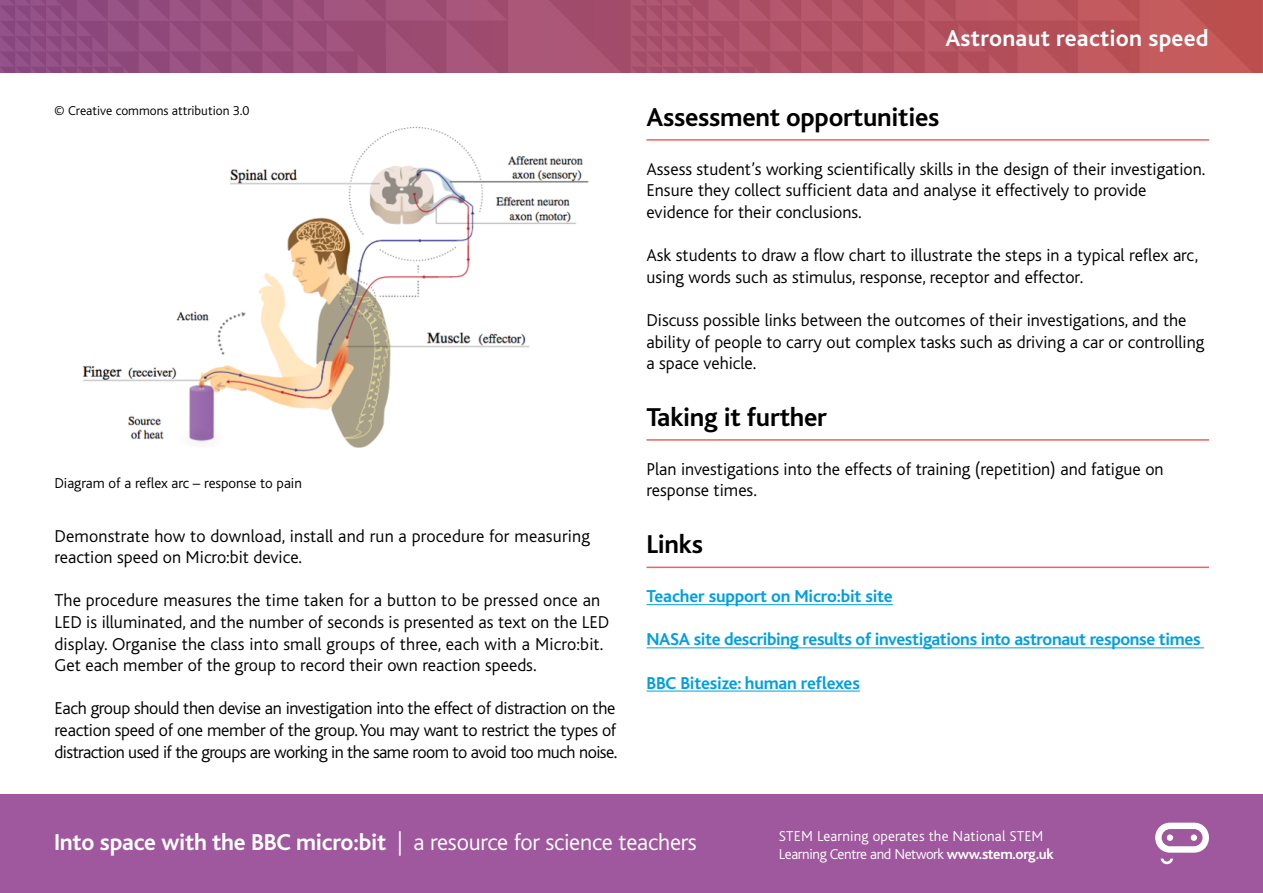
<style>
.page{position:relative;width:1263px;height:893px;background:#fff}
.page>*{position:absolute;margin:0;border:0;box-sizing:border-box;transform-origin:0 0}
.t1{font:700 27px "Bliss";letter-spacing:-.01em;color:#000}
.t2{font:700 24px "Bliss";letter-spacing:-.01em;color:#fff}
.t3{font:700 24px "Bliss";letter-spacing:.01em;color:#fff}
.t4{font:300 18px/21.6px "Bliss";color:#000}
.t5{font:700 18px "Bliss";letter-spacing:-.02em;color:#009fe3}
.t6{font:300 15px/18px "Bliss";letter-spacing:.01em;color:#fff}
.t7{font:300 15px "Bliss";color:#000}
.t8{font:300 13.5px "Bliss";color:#000}
.s1{font-weight:300}
.s2{font-weight:700}
</style>
<div class="page">
<svg style="left:0;top:0;width:1263px;height:73px;background:#a8516d"></svg>
<img style="left:82px;top:126px;width:507px;height:322px">
<hr style="left:646px;top:139px;width:563px;height:2px;background:#ec635f">
<hr style="left:646px;top:439px;width:563px;height:2px;background:#ec635f">
<hr style="left:646px;top:567px;width:563px;height:1px;background:#ec635f">
<hr style="left:646px;top:604px;width:247px;height:1px;background:#009fe3">
<hr style="left:646px;top:648px;width:558px;height:1px;background:#009fe3">
<hr style="left:646px;top:691px;width:214px;height:1px;background:#009fe3">
<div style="left:0;top:794px;width:1263px;height:99px;background:#9f579e"></div>
<svg style="left:1155px;top:823px;width:54px;height:41px"></svg>
<div style="left:1167px;top:834px;width:6px;height:7px;background:#fff;border-radius:50%"></div>
<p class="t8" style="left:54px;top:104px;width:197px">© Creative commons attribution 3.0</p>
<p class="t7" style="left:54px;top:475px;width:249px">Diagram of a reflex arc – response to pain</p>
<p class="t4" style="left:54px;top:525px;width:537px">Demonstrate how to download, install and run a procedure for measuring reaction speed on Micro:bit device.</p>
<p class="t4" style="left:54px;top:590px;width:556px">The procedure measures the time taken for a button to be pressed once an LED is illuminated, and the number of seconds is presented as text on the LED display. Organise the class into small groups of three, each with a Micro:bit.<br>Get each member of the group to record their own reaction speeds.</p>
<p class="t4" style="left:54px;top:698px;width:564px;text-align:justify">Each group should then devise an investigation into the effect of distraction on the reaction speed of one member of the group. You may want to restrict the types of distraction used if the groups are working in the same room to avoid too much noise.</p>
<h2 class="t3" style="left:945px;top:26px;width:265px">Astronaut reaction speed</h2>
<h1 class="t1" style="left:646px;top:103px;width:295px">Assessment opportunities</h1>
<p class="t4" style="left:646px;top:158px;width:560px">Assess student’s working scientifically skills in the design of their investigation.<br>Ensure they collect sufficient data and analyse it effectively to provide evidence for their conclusions.</p>
<p class="t4" style="left:646px;top:245px;width:553px">Ask students to draw a flow chart to illustrate the steps in a typical reflex arc, using words such as stimulus, response, receptor and effector.</p>
<p class="t4" style="left:646px;top:310px;width:559px">Discuss possible links between the outcomes of their investigations, and the ability of people to carry out complex tasks such as driving a car or controlling a space vehicle.</p>
<h1 class="t1" style="left:646px;top:403px;width:182px">Taking it further</h1>
<p class="t4" style="left:646px;top:458px;width:519px">Plan investigations into the effects of training (repetition) and fatigue on response times.</p>
<h1 class="t1" style="left:646px;top:530px;width:58px">Links</h1>
<p class="t5" style="left:646px;top:587px;width:248px">Teacher support on Micro:bit site</p>
<p class="t5" style="left:646px;top:630px;width:555px">NASA site describing results of investigations into astronaut response times</p>
<p class="t5" style="left:646px;top:673px;width:215px">BBC Bitesize: human reflexes</p>
<h2 class="t2" style="left:54px;top:830px;width:644px">Into space with the BBC micro:bit <span class="s1">| a resource for science teachers</span></h2>
<p class="t6" style="left:779px;top:827px;width:276px">STEM Learning operates the National STEM<br>Learning Centre and Network <span class="s2">www.stem.org.uk</span></p>
</div>
